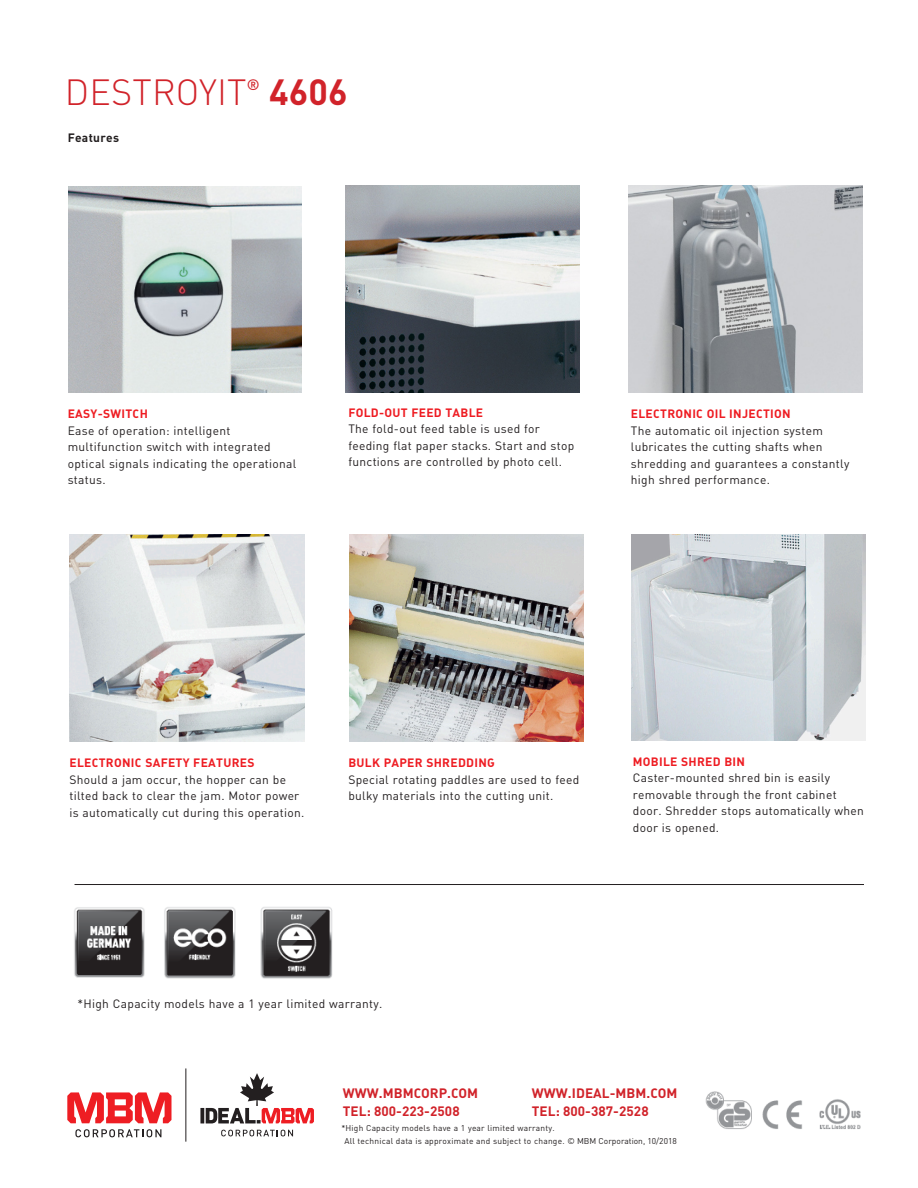
<style>
.page{position:relative;width:918px;height:1188px;background:#fff}
.page>*{position:absolute;margin:0;border:0;box-sizing:border-box;transform-origin:0 0}
.t1{font:300 36px "DIN";letter-spacing:.005em;color:#d1232a}
.t2{font:700 36px "DIN";color:#d1232a}
.t3{font:500 15px "DIN";color:#d1232a}
.t4{font:700 13.5px "DIN";letter-spacing:.005em;color:#d1232a}
.t5{font:12px/16.5px "DIN";letter-spacing:.025em;color:#231f20}
.t6{font:700 12px "DIN";letter-spacing:.025em;color:#ee1d23}
.t7{font:700 12px "DIN";letter-spacing:.025em;color:#231f20}
.t8{font:8.4px "DIN";letter-spacing:.025em;color:#231f20}
</style>
<div class="page">
<img style="left:346px;top:186px;width:233px;height:206px">
<img style="left:629px;top:186px;width:234px;height:206px">
<img style="left:350px;top:535px;width:233px;height:206px">
<img style="left:70px;top:535px;width:235px;height:206px">
<img style="left:68px;top:186px;width:233px;height:206px">
<svg style="left:75px;top:1129px;width:86px;height:8px"></svg>
<svg style="left:67px;top:1092px;width:105px;height:31px"></svg>
<svg style="left:221px;top:1130px;width:72px;height:6px"></svg>
<svg style="left:200px;top:1108px;width:4px;height:15px"></svg>
<svg style="left:206px;top:1073px;width:108px;height:50px"></svg>
<hr style="left:186px;top:1068px;width:1px;height:74px;background:#231f20">
<img style="left:74px;top:907px;width:71px;height:71px">
<img style="left:705px;top:1091px;width:156px;height:38px">
<img style="left:260px;top:907px;width:73px;height:72px">
<img style="left:164px;top:907px;width:72px;height:72px">
<hr style="left:75px;top:884px;width:789px;height:1px;background:#231f20">
<img style="left:632px;top:534px;width:234px;height:207px">
<p class="t1" style="left:65px;top:70px;width:183px">DESTROYIT</p>
<p class="t3" style="left:247px;top:75px;width:14px">®</p>
<p class="t2" style="left:269px;top:68px;width:80px">4606</p>
<p class="t7" style="left:68px;top:130px;width:53px">Features</p>
<p class="t6" style="left:68px;top:406px;width:82px">EASY-SWITCH</p>
<p class="t5" style="left:68px;top:422px;width:230px">Ease of operation: intelligent multifunction switch with integrated optical signals indicating the operational status.</p>
<p class="t6" style="left:348px;top:404px;width:136px">FOLD-OUT FEED TABLE</p>
<p class="t5" style="left:348px;top:420px;width:228px">The fold-out feed table is used for feeding flat paper stacks. Start and stop functions are controlled by photo cell.</p>
<p class="t6" style="left:631px;top:406px;width:161px">ELECTRONIC OIL INJECTION</p>
<p class="t5" style="left:631px;top:422px;width:220px">The automatic oil injection system lubricates the cutting shafts when shredding and guarantees a constantly high shred performance.</p>
<p class="t6" style="left:69px;top:755px;width:187px">ELECTRONIC SAFETY FEATURES</p>
<p class="t5" style="left:69px;top:771px;width:218px">Should a jam occur, the hopper can be</p>
<p class="t5" style="left:69px;top:787px;width:231px">tilted back to clear the jam. Motor power</p>
<p class="t5" style="left:69px;top:804px;width:236px">is automatically cut during this operation.</p>
<p class="t6" style="left:348px;top:755px;width:148px">BULK PAPER SHREDDING</p>
<p class="t5" style="left:348px;top:771px;width:232px">Special rotating paddles are used to feed</p>
<p class="t5" style="left:348px;top:787px;width:207px">bulky materials into the cutting unit.</p>
<p class="t6" style="left:633px;top:754px;width:114px">MOBILE SHRED BIN</p>
<p class="t5" style="left:633px;top:769px;width:233px">Caster-mounted shred bin is easily removable through the front cabinet door. Shredder stops automatically when door is opened.</p>
<p class="t5" style="left:78px;top:996px;width:306px">*High Capacity models have a 1 year limited warranty.</p>
<p class="t4" style="left:343px;top:1084px;width:137px">WWW.MBMCORP.COM</p>
<p class="t4" style="left:343px;top:1102px;width:118px">TEL: 800-223-2508</p>
<p class="t4" style="left:532px;top:1084px;width:147px">WWW.IDEAL-MBM.COM</p>
<p class="t4" style="left:532px;top:1102px;width:118px">TEL: 800-387-2528</p>
<p class="t8" style="left:344px;top:1136px;width:334px">All technical data is approximate and subject to change. © MBM Corporation, 10/2018</p>
<p class="t8" style="left:341px;top:1123px;width:215px">*High Capacity models have a 1 year limited warranty.</p>
</div>
